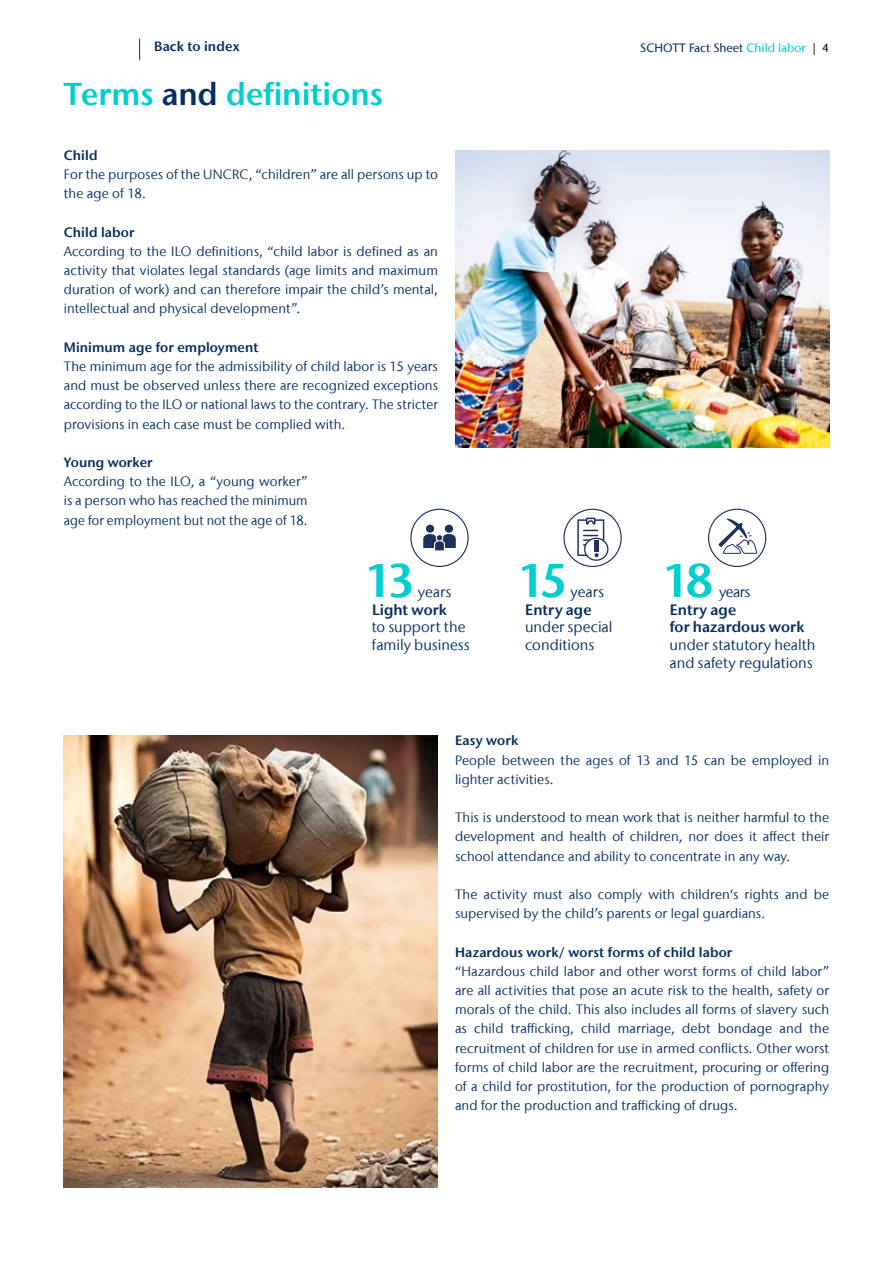
<style>
.page{position:relative;width:893px;height:1263px;background:#fff}
.page>*{position:absolute;margin:0;border:0;box-sizing:border-box;transform-origin:0 0}
.t1{font:600 46.8px "Stone Sans IIITC Com";color:#00ced0}
.t2{font:600 31.5px "Stone Sans IIITC Com";color:#00ced0}
.t3{font:15px/17.9px "Stone Sans IIITC Com";color:#062e62}
.t4{font:600 15px/17.9px "Stone Sans IIITC Com";letter-spacing:.005em;color:#062e62}
.t5{font:13.5px/19.2px "Stone Sans IIITC Com";letter-spacing:.005em;color:#062e62;text-align:justify}
.t6{font:600 13.5px "Stone Sans IIITC Com";letter-spacing:.01em;color:#062e62}
.t7{font:500 12px "Stone Sans IIITC Com";color:#062e62}
.s1{color:#00ced0}
.s2{color:#000}
.s3{color:#062e62}
</style>
<div class="page">
<img style="left:64px;top:736px;width:374px;height:451px">
<img style="left:455px;top:151px;width:374px;height:297px">
<svg style="left:563px;top:509px;width:59px;height:58px"></svg>
<svg style="left:708px;top:509px;width:58px;height:58px"></svg>
<svg style="left:410px;top:509px;width:59px;height:58px"></svg>
<svg style="left:139px;top:39px;width:1px;height:21px"></svg>
<p class="t6" style="left:154px;top:38px;width:87px">Back to index</p>
<p class="t7" style="left:640px;top:40px;width:190px">SCHOTT Fact Sheet <span class="s1">Child labor</span> <span class="s2">| 4</span></p>
<h2 class="t2" style="left:64px;top:74px;width:321px">Terms <span class="s3">and</span> definitions</h2>
<p class="t6" style="left:64px;top:146px;width:35px">Child</p>
<p class="t5" style="left:64px;top:164px;width:376px">For the purposes of the UNCRC, “children” are all persons up to the age of 18.</p>
<p class="t6" style="left:64px;top:223px;width:72px">Child labor</p>
<p class="t5" style="left:64px;top:241px;width:376px">According to the ILO definitions, “child labor is defined as an activity that violates legal standards (age limits and maximum duration of work) and can therefore impair the child’s mental, intellectual and physical development”.</p>
<p class="t6" style="left:64px;top:338px;width:196px">Minimum age for employment</p>
<p class="t5" style="left:64px;top:356px;width:376px">The minimum age for the admissibility of child labor is 15 years and must be observed unless there are recognized exceptions according to the ILO or national laws to the contrary. The stricter provisions in each case must be complied with.</p>
<p class="t6" style="left:64px;top:454px;width:90px">Young worker</p>
<p class="t5" style="left:64px;top:472px;width:245px">According to the ILO, a “young worker” is a person who has reached the minimum age for employment but not the age of 18.</p>
<h1 class="t1" style="left:364px;top:550px;width:53px">13</h1>
<p class="t3" style="left:418px;top:582px;width:35px">years</p>
<p class="t4" style="left:372px;top:600px;width:76px">Light work</p>
<p class="t3" style="left:372px;top:618px;width:100px">to support the family business</p>
<h1 class="t1" style="left:517px;top:550px;width:53px">15</h1>
<p class="t3" style="left:570px;top:582px;width:35px">years</p>
<p class="t4" style="left:525px;top:600px;width:68px">Entry age</p>
<p class="t3" style="left:525px;top:618px;width:89px">under special conditions</p>
<h1 class="t1" style="left:662px;top:550px;width:54px">18</h1>
<p class="t3" style="left:719px;top:582px;width:33px">years</p>
<p class="t4" style="left:670px;top:600px;width:136px">Entry age<br>for hazardous work</p>
<p class="t3" style="left:670px;top:636px;width:147px">under statutory health and safety regulations</p>
<p class="t6" style="left:455px;top:732px;width:65px">Easy work</p>
<p class="t5" style="left:455px;top:750px;width:376px">People between the ages of 13 and 15 can be employed in lighter activities.</p>
<p class="t5" style="left:455px;top:808px;width:376px">This is understood to mean work that is neither harmful to the development and health of children, nor does it affect their school attendance and ability to concentrate in any way.</p>
<p class="t5" style="left:455px;top:885px;width:376px">The activity must also comply with children‘s rights and be supervised by the child’s parents or legal guardians.</p>
<p class="t6" style="left:455px;top:943px;width:279px">Hazardous work/ worst forms of child labor</p>
<p class="t5" style="left:455px;top:961px;width:376px">“Hazardous child labor and other worst forms of child labor” are all activities that pose an acute risk to the health, safety or morals of the child. This also includes all forms of slavery such as child trafficking, child marriage, debt bondage and the recruitment of children for use in armed conflicts. Other worst forms of child labor are the recruitment, procuring or offering of a child for prostitution, for the production of pornography and for the production and trafficking of drugs.</p>
</div>
